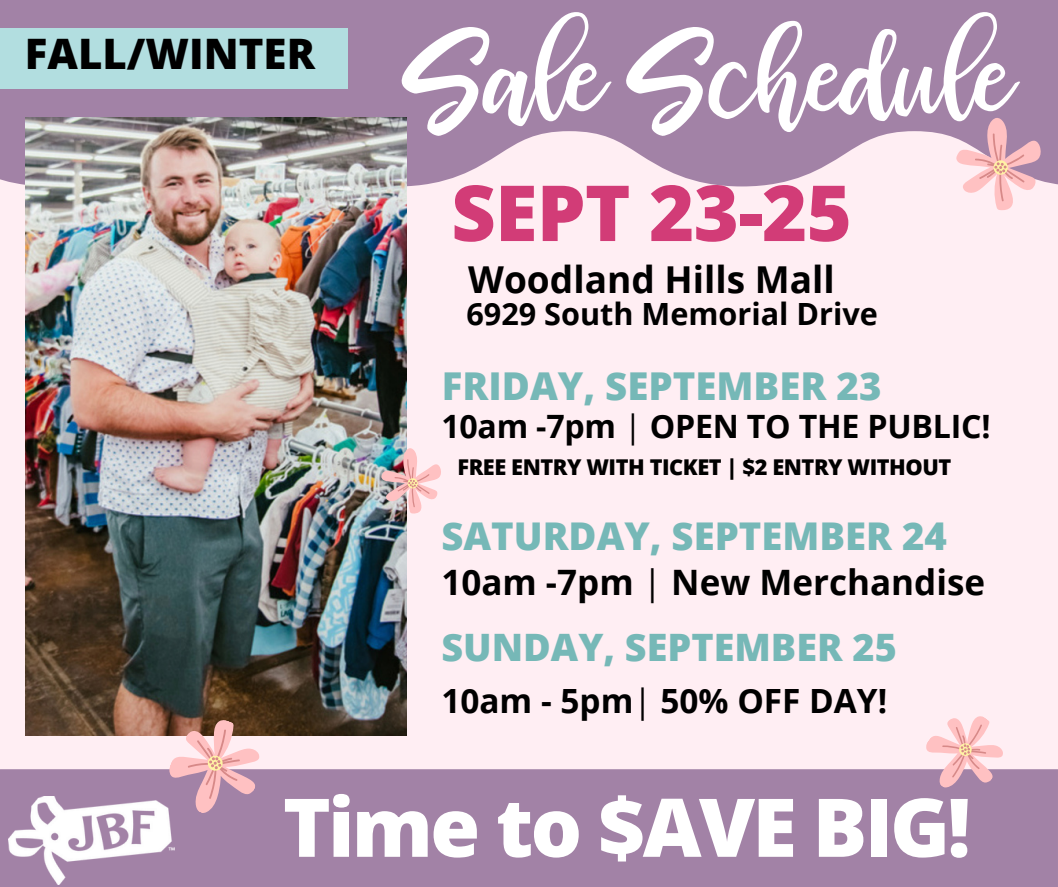
<style>
.page{position:relative;width:1058px;height:887px;background:#fff}
.page>*{position:absolute;margin:0;border:0;box-sizing:border-box;transform-origin:0 0}
.t1{font:106.65px "bhatoshine";color:#fff}
.t2{font:800 81px "Open Sans";letter-spacing:-.035em;color:#fff}
.t3{font:800 77.4px "Open Sans";letter-spacing:-.01em;color:#d23c77}
.t4{font:800 42px "Open Sans";color:#000}
.t5{font:800 38.4px "Open Sans";color:#76b8b7}
.t6{font:800 38.25px "Open Sans";color:#76b8b7}
.t7{font:800 37.8px "Open Sans";color:#76b8b7}
.t8{font:700 37.05px "Open Sans";color:#000}
.t9{font:700 34.95px "Open Sans";color:#000}
.t10{font:700 33.3px "Open Sans";color:#000}
.t11{font:700 32.1px "Open Sans";letter-spacing:-.005em;color:#000}
.t12{font:700 30.6px "Open Sans";color:#000}
.t13{font:800 21.75px "Open Sans";letter-spacing:-.02em;color:#000}
.s1{font-weight:400}
</style>
<div class="page">
<div style="left:0;top:0;width:1058px;height:886px;background:#ffeef3"></div>
<div style="left:0;top:769px;width:1057px;height:117px;background:#a282a6"></div>
<img style="left:8px;top:796px;width:167px;height:88px">
<svg style="left:0;top:0;width:1058px;height:186px;fill:#a282a6"></svg>
<img style="left:25px;top:118px;width:381px;height:617px">
<div style="left:0;top:28px;width:348px;height:61px;background:#b2dee0"></div>
<svg style="left:956px;top:118px;width:84px;height:92px"></svg>
<svg style="left:911px;top:716px;width:108px;height:91px"></svg>
<svg style="left:158px;top:707px;width:116px;height:120px"></svg>
<img style="left:381px;top:448px;width:60px;height:65px">
<h3 class="t4" style="left:25px;top:24px;width:292px">FALL/WINTER</h3>
<h1 class="t1" style="left:407px;top:-2px;width:607px">Sale Schedule</h1>
<h3 class="t3" style="left:451px;top:158px;width:402px">SEPT 23-25</h3>
<h3 class="t8" style="left:468px;top:254px;width:368px">Woodland Hills Mall</h3>
<h3 class="t12" style="left:466px;top:292px;width:413px">6929 South Memorial Drive</h3>
<h3 class="t5" style="left:442px;top:359px;width:441px">FRIDAY, SEPTEMBER 23</h3>
<h3 class="t11" style="left:441px;top:404px;width:550px">10am -7pm <span class="s1">|</span> OPEN TO THE PUBLIC!</h3>
<p class="t13" style="left:457px;top:452px;width:495px">FREE ENTRY WITH TICKET | $2 ENTRY WITHOUT</p>
<h3 class="t6" style="left:441px;top:509px;width:507px">SATURDAY, SEPTEMBER 24</h3>
<h3 class="t9" style="left:441px;top:557px;width:545px">10am -7pm <span class="s1">|</span> New Merchandise</h3>
<h3 class="t7" style="left:441px;top:620px;width:457px">SUNDAY, SEPTEMBER 25</h3>
<h3 class="t10" style="left:441px;top:677px;width:447px">10am - 5pm<span class="s1">|</span> 50% OFF DAY!</h3>
<h2 class="t2" style="left:283px;top:770px;width:689px">Time to $AVE BIG!</h2>
</div>
